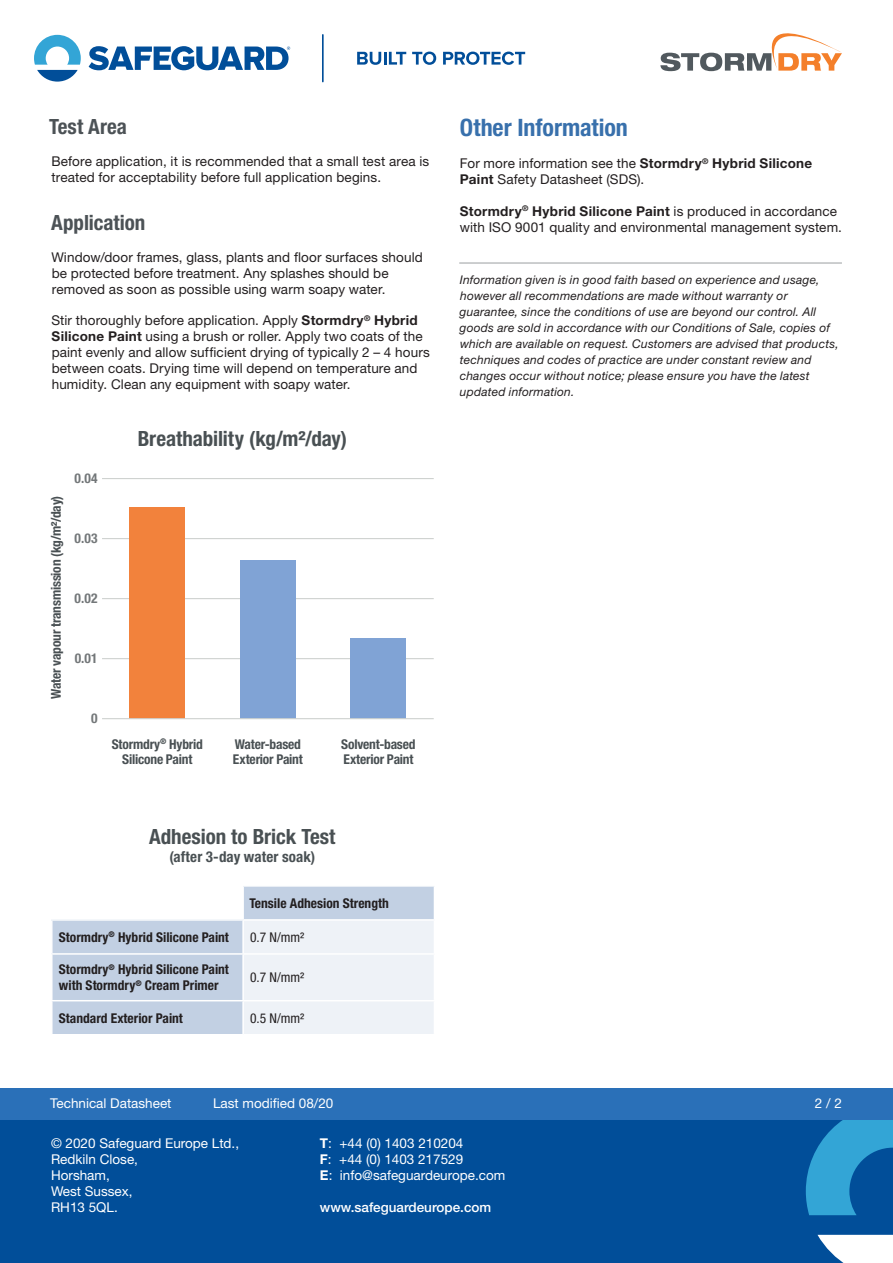
<style>
.page{position:relative;width:893px;height:1263px;background:#fff}
.page>*{position:absolute;margin:0;border:0;box-sizing:border-box;transform-origin:0 0}
.t1{font:700 condensed 24px "Helvetica Neue LT Std";color:#3870ac}
.t2{font:700 condensed 21px "Helvetica Neue LT Std";letter-spacing:-.005em;color:#495053}
.t3{font:700 condensed 21px "Helvetica Neue LT Std";color:#4c5256}
.t4{font:700 condensed 15px "Helvetica Neue LT Std";letter-spacing:.005em;color:#495053}
.t5{font:13.5px/15.9px "Helvetica Neue LT Std";letter-spacing:.01em;color:#231f20}
.t6{font:13.5px/15.9px "Helvetica Neue LT Std";color:#fff}
.t7{font:700 condensed 13.5px/15.9px "Helvetica Neue LT Std";color:#231f20}
.t8{font:700 condensed 13.5px/15px "Helvetica Neue LT Std";letter-spacing:-.015em;color:#495053}
.t9{font:condensed 13.5px "Helvetica Neue LT Std";color:#231f20}
.t10{font:500 13.5px "Helvetica Neue LT Std";color:#fff}
.t11{font:700 condensed 13.5px "Helvetica Neue LT Std";letter-spacing:.025em;color:#737779}
.t12{font:italic 12px/15.9px "Helvetica Neue LT Std";letter-spacing:.015em;color:#231f20}
.s1{font-weight:700}
</style>
<div class="page">
<div style="left:0;top:1103px;width:893px;height:160px;background:#014e99"></div>
<svg style="left:817px;top:1235px;width:76px;height:28px;background:#d7e3ef"></svg>
<svg style="left:806px;top:1119px;width:87px;height:96px"></svg>
<div style="left:0;top:1087px;width:893px;height:32px;background:#2a70b8"></div>
<svg style="left:357px;top:52px;width:49px;height:13px"></svg>
<svg style="left:412px;top:52px;width:24px;height:13px"></svg>
<svg style="left:443px;top:52px;width:82px;height:13px"></svg>
<svg style="left:89px;top:46px;width:201px;height:24px"></svg>
<svg style="left:34px;top:35px;width:47px;height:47px"></svg>
<hr style="left:322px;top:35px;width:2px;height:47px;background:#014e99">
<svg style="left:660px;top:33px;width:182px;height:38px"></svg>
<svg style="left:53px;top:887px;width:381px;height:147px;fill:#c2d0e3"></svg>
<div style="left:52px;top:920px;width:191px;height:34px;background:#c2d0e3"></div>
<div style="left:244px;top:921px;width:190px;height:113px;background:#eef2f7"></div>
<hr style="left:242px;top:887px;width:2px;height:32px;background:#fff">
<hr style="left:51px;top:919px;width:192px;height:2px;background:#fff">
<hr style="left:51px;top:921px;width:2px;height:32px;background:#fff">
<hr style="left:243px;top:919px;width:192px;height:2px;background:#fff">
<hr style="left:242px;top:921px;width:2px;height:32px;background:#fff">
<hr style="left:51px;top:953px;width:192px;height:2px;background:#fff">
<hr style="left:243px;top:953px;width:192px;height:2px;background:#fff">
<hr style="left:242px;top:955px;width:2px;height:45px;background:#fff">
<hr style="left:51px;top:1000px;width:192px;height:1px;background:#fff">
<hr style="left:243px;top:1000px;width:192px;height:1px;background:#fff">
<hr style="left:242px;top:1001px;width:2px;height:33px;background:#fff">
<hr style="left:459px;top:262px;width:383px;height:2px;background:#bcbfc0">
<hr style="left:102px;top:478px;width:332px;height:1px;background:#cfd2d0">
<hr style="left:102px;top:538px;width:332px;height:1px;background:#cfd2d0">
<hr style="left:102px;top:598px;width:332px;height:1px;background:#cfd2d0">
<hr style="left:102px;top:658px;width:332px;height:1px;background:#cfd2d0">
<div style="left:130px;top:507px;width:55px;height:212px;background:#f2823c"></div>
<div style="left:240px;top:560px;width:56px;height:159px;background:#80a3d5"></div>
<div style="left:351px;top:638px;width:55px;height:81px;background:#80a3d5"></div>
<hr style="left:102px;top:718px;width:332px;height:1px;background:#cfd2d0">
<h2 class="t3" style="left:49px;top:114px;width:79px">Test Area</h2>
<p class="t5" style="left:52px;top:153px;width:379px">Before application, it is recommended that a small test area is treated for acceptability before full application begins.</p>
<h2 class="t3" style="left:51px;top:210px;width:96px">Application</h2>
<p class="t5" style="left:51px;top:249px;width:373px">Window/door frames, glass, plants and floor surfaces should be protected before treatment. Any splashes should be removed as soon as possible using warm soapy water.</p>
<p class="t5" style="left:51px;top:312px;width:380px">Stir thoroughly before application. Apply <span class="s1">Stormdry</span><sup>®</sup> <span class="s1">Hybrid Silicone Paint</span> using a brush or roller. Apply two coats of the paint evenly and allow sufficient drying of typically 2 – 4 hours between coats. Drying time will depend on temperature and humidity. Clean any equipment with soapy water.</p>
<p class="t8" style="left:48px;top:699px;width:204px;rotate:-90deg">Water vapour transmission (kg/m2/day)</p>
<p class="t11" style="left:75px;top:470px;width:25px">0.04</p>
<p class="t11" style="left:75px;top:530px;width:25px">0.03</p>
<p class="t11" style="left:75px;top:590px;width:25px">0.02</p>
<p class="t11" style="left:75px;top:650px;width:25px">0.01</p>
<p class="t11" style="left:91px;top:710px;width:8px">0</p>
<h2 class="t2" style="left:138px;top:425px;width:211px">Breathability (kg/m2/day)</h2>
<p class="t8" style="left:112px;top:736px;width:93px;text-align:center">Stormdry<sup>®</sup> Hybrid<br>Silicone Paint</p>
<p class="t8" style="left:233px;top:736px;width:71px">Water-based<br>Exterior Paint</p>
<p class="t8" style="left:341px;top:736px;width:76px">Solvent-based<br>Exterior Paint</p>
<h2 class="t2" style="left:149px;top:824px;width:188px">Adhesion to Brick Test</h2>
<p class="t4" style="left:169px;top:848px;width:148px">(after 3-day water soak)</p>
<p class="t7" style="left:249px;top:895px;width:141px">Tensile Adhesion Strength</p>
<p class="t7" style="left:59px;top:929px;width:172px">Stormdry<sup>®</sup> Hybrid Silicone Paint</p>
<p class="t9" style="left:250px;top:929px;width:56px">0.7 N/mm2</p>
<p class="t7" style="left:59px;top:961px;width:172px">Stormdry<sup>®</sup> Hybrid Silicone Paint with Stormdry<sup>®</sup> Cream Primer</p>
<p class="t9" style="left:250px;top:969px;width:56px">0.7 N/mm2</p>
<p class="t7" style="left:59px;top:1009px;width:126px">Standard Exterior Paint</p>
<p class="t9" style="left:250px;top:1010px;width:56px">0.5 N/mm2</p>
<h1 class="t1" style="left:460px;top:113px;width:170px">Other Information</h1>
<p class="t5" style="left:460px;top:155px;width:354px">For more information see the <span class="s1">Stormdry</span><sup>®</sup> <span class="s1">Hybrid Silicone<br>Paint</span> Safety Datasheet (SDS).</p>
<p class="t5" style="left:460px;top:203px;width:384px"><span class="s1">Stormdry</span><sup>®</sup> <span class="s1">Hybrid Silicone Paint</span> is produced in accordance with ISO 9001 quality and environmental management system.</p>
<p class="t12" style="left:460px;top:272px;width:381px">Information given is in good faith based on experience and usage, however all recommendations are made without warranty or guarantee, since the conditions of use are beyond our control. All goods are sold in accordance with our Conditions of Sale, copies of which are available on request. Customers are advised that products, techniques and codes of practice are under constant review and changes occur without notice; please ensure you have the latest updated information.</p>
<p class="t6" style="left:50px;top:1095px;width:123px">Technical Datasheet</p>
<p class="t6" style="left:213px;top:1095px;width:122px">Last modified 08/20</p>
<p class="t6" style="left:815px;top:1095px;width:29px">2 / 2</p>
<p class="t6" style="left:51px;top:1135px;width:190px">© 2020 Safeguard Europe Ltd.,<br>Redkiln Close,<br>Horsham,<br>West Sussex,<br>RH13 5QL.</p>
<p class="t6" style="left:320px;top:1135px;width:187px"><span class="s1">T</span>: +44 (0) 1403 210204<br><span class="s1">F</span>: +44 (0) 1403 217529<br><span class="s1">E</span>: info@safeguardeurope.com</p>
<p class="t10" style="left:320px;top:1199px;width:173px">www.safeguardeurope.com</p>
</div>
